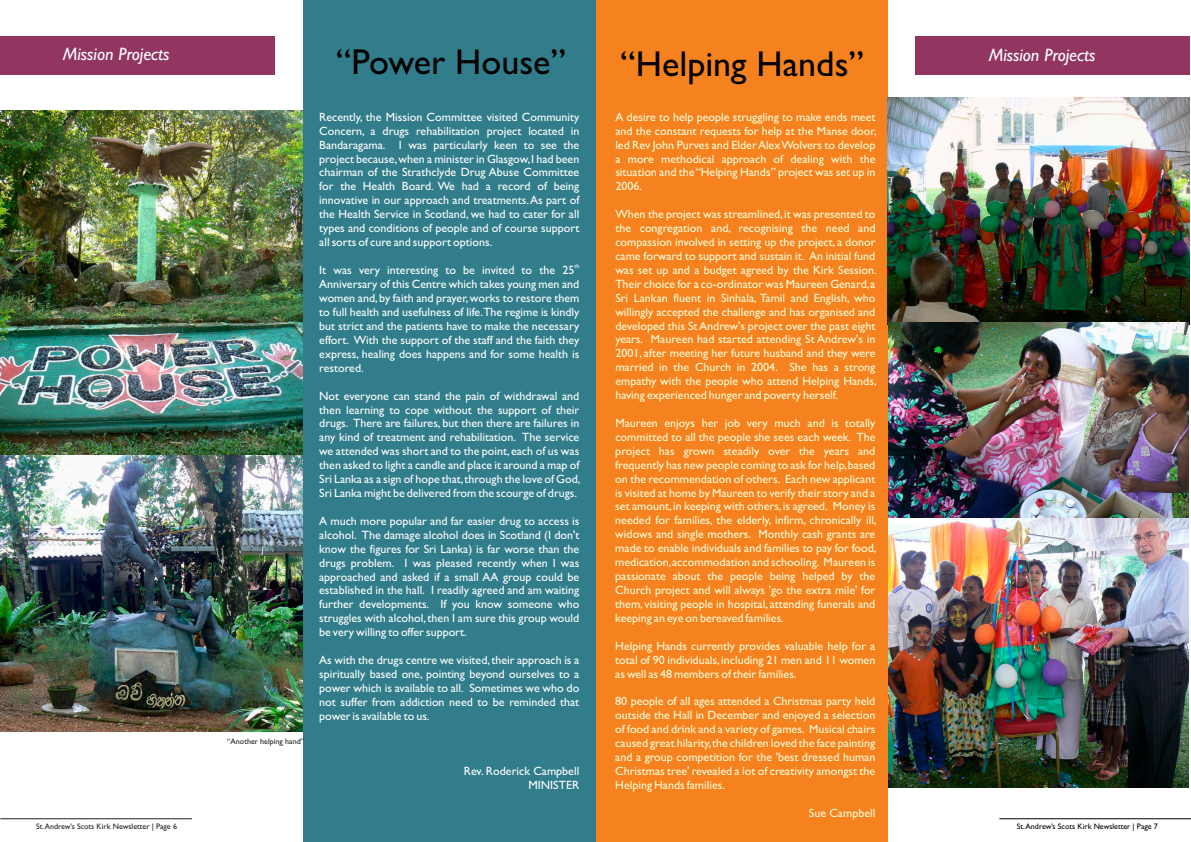
<style>
.page{position:relative;width:1191px;height:842px;background:#fff}
.page>*{position:absolute;margin:0;border:0;box-sizing:border-box;transform-origin:0 0}
.t1{font:36px "Gill Sans";color:#000}
.t2{font:italic 18px "Gill Sans";color:#fff}
.t3{font:12px/13.9px "Gill Sans";color:#fffcd5;text-align:justify}
.t4{font:12px/13.9px "Gill Sans";color:#fff;text-align:justify}
.t5{font:8px "Gill Sans";color:#231f20}
.t6{font:8px "Gill Sans";color:#000}
.t7{font:6px "Gill Sans";color:#fff}
</style>
<div class="page">
<hr style="left:0;top:818px;width:192px;height:1px;background:#231f20">
<div style="left:0;top:36px;width:274px;height:38px;background:#923561"></div>
<div style="left:595px;top:0;width:292px;height:842px;background:#f5821f"></div>
<div style="left:915px;top:36px;width:274px;height:38px;background:#923561"></div>
<img style="left:887px;top:98px;width:302px;height:690px">
<img style="left:0;top:111px;width:303px;height:620px">
<hr style="left:999px;top:818px;width:192px;height:1px;background:#000">
<div style="left:303px;top:0;width:292px;height:842px;background:#317d8b"></div>
<h2 class="t2" style="left:63px;top:47px;width:108px">Mission Projects</h2>
<p class="t5" style="left:36px;top:823px;width:142px">St.Andrew’s Scots Kirk Newsletter | Page 6</p>
<p class="t5" style="left:227px;top:738px;width:78px">“Another helping hand”</p>
<h1 class="t1" style="left:336px;top:49px;width:231px">“Power House”</h1>
<p class="t4" style="left:319px;top:111px;width:262px">Recently, the Mission Committee visited Community Concern, a drugs rehabilitation project located in Bandaragama. I was particularly keen to see the project because,when a minister in Glasgow,I had been chairman of the Strathclyde Drug Abuse Committee for the Health Board. We had a record of being innovative in our approach and treatments.As part of the Health Service in Scotland, we had to cater for all types and conditions of people and of course support all sorts of cure and support options.</p>
<p class="t7" style="left:574px;top:264px;width:6px">th</p>
<p class="t4" style="left:319px;top:265px;width:262px;text-align:left">It was very interesting to be invited to the 25<br>Anniversary of this Centre which takes young men and women and,by faith and prayer,works to restore them to full health and usefulness of life.The regime is kindly but strict and the patients have to make the necessary effort. With the support of the staff and the faith they express, healing does happens and for some health is restored.</p>
<p class="t4" style="left:319px;top:390px;width:263px">Not everyone can stand the pain of withdrawal and then learning to cope without the support of their drugs. There are failures, but then there are failures in any kind of treatment and rehabilitation. The service we attended was short and to the point,each of us was then asked to light a candle and place it around a map of Sri Lanka as a sign of hope that,through the love of God, Sri Lanka might be delivered from the scourge of drugs.</p>
<p class="t4" style="left:319px;top:515px;width:262px">A much more popular and far easier drug to access is alcohol. The damage alcohol does in Scotland (I don't know the figures for Sri Lanka) is far worse than the drugs problem. I was pleased recently when I was approached and asked if a small AA group could be established in the hall. I readily agreed and am waiting further developments. If you know someone who struggles with alcohol,then I am sure this group would be very willing to offer support.</p>
<p class="t4" style="left:319px;top:654px;width:262px">As with the drugs centre we visited,their approach is a spiritually based one, pointing beyond ourselves to a power which is available to all. Sometimes we who do not suffer from addiction need to be reminded that power is available to us.</p>
<p class="t4" style="left:464px;top:766px;width:117px;text-align:right">Rev. Roderick Campbell<br>MINISTER</p>
<h1 class="t1" style="left:620px;top:51px;width:245px">“Helping Hands”</h1>
<h2 class="t2" style="left:988px;top:49px;width:108px">Mission Projects</h2>
<p class="t3" style="left:615px;top:111px;width:263px">A desire to help people struggling to make ends meet and the constant requests for help at the Manse door, led Rev John Purves and Elder Alex Wolvers to develop a more methodical approach of dealing with the situation and the “Helping Hands” project was set up in 2006.</p>
<p class="t3" style="left:615px;top:208px;width:263px">When the project was streamlined,it was presented to the congregation and, recognising the need and compassion involved in setting up the project, a donor came forward to support and sustain it. An initial fund was set up and a budget agreed by the Kirk Session.<br>Their choice for a co-ordinator was Maureen Genard,a Sri Lankan fluent in Sinhala, Tamil and English, who willingly accepted the challenge and has organised and developed this St Andrew's project over the past eight years. Maureen had started attending St Andrew's in 2001, after meeting her future husband and they were married in the Church in 2004. She has a strong empathy with the people who attend Helping Hands, having experienced hunger and poverty herself.</p>
<p class="t3" style="left:615px;top:417px;width:263px">Maureen enjoys her job very much and is totally committed to all the people she sees each week. The project has grown steadily over the years and frequently has new people coming to ask for help,based on the recommendation of others. Each new applicant is visited at home by Maureen to verify their story and a set amount,in keeping with others,is agreed. Money is needed for families, the elderly, infirm, chronically ill, widows and single mothers. Monthly cash grants are made to enable individuals and families to pay for food, medication,accommodation and schooling. Maureen is passionate about the people being helped by the Church project and will always 'go the extra mile' for them, visiting people in hospital, attending funerals and keeping an eye on bereaved families.</p>
<p class="t3" style="left:615px;top:640px;width:262px">Helping Hands currently provides valuable help for a total of 90 individuals, including 21 men and 11 women as well as 48 members of their families.</p>
<p class="t3" style="left:615px;top:696px;width:262px">80 people of all ages attended a Christmas party held outside the Hall in December and enjoyed a selection of food and drink and a variety of games. Musical chairs caused great hilarity,the children loved the face painting and a group competition for the 'best dressed human Christmas tree' revealed a lot of creativity amongst the Helping Hands families.</p>
<p class="t3" style="left:809px;top:807px;width:68px">Sue Campbell</p>
<p class="t6" style="left:1017px;top:823px;width:142px">St.Andrew’s Scots Kirk Newsletter | Page 7</p>
</div>
